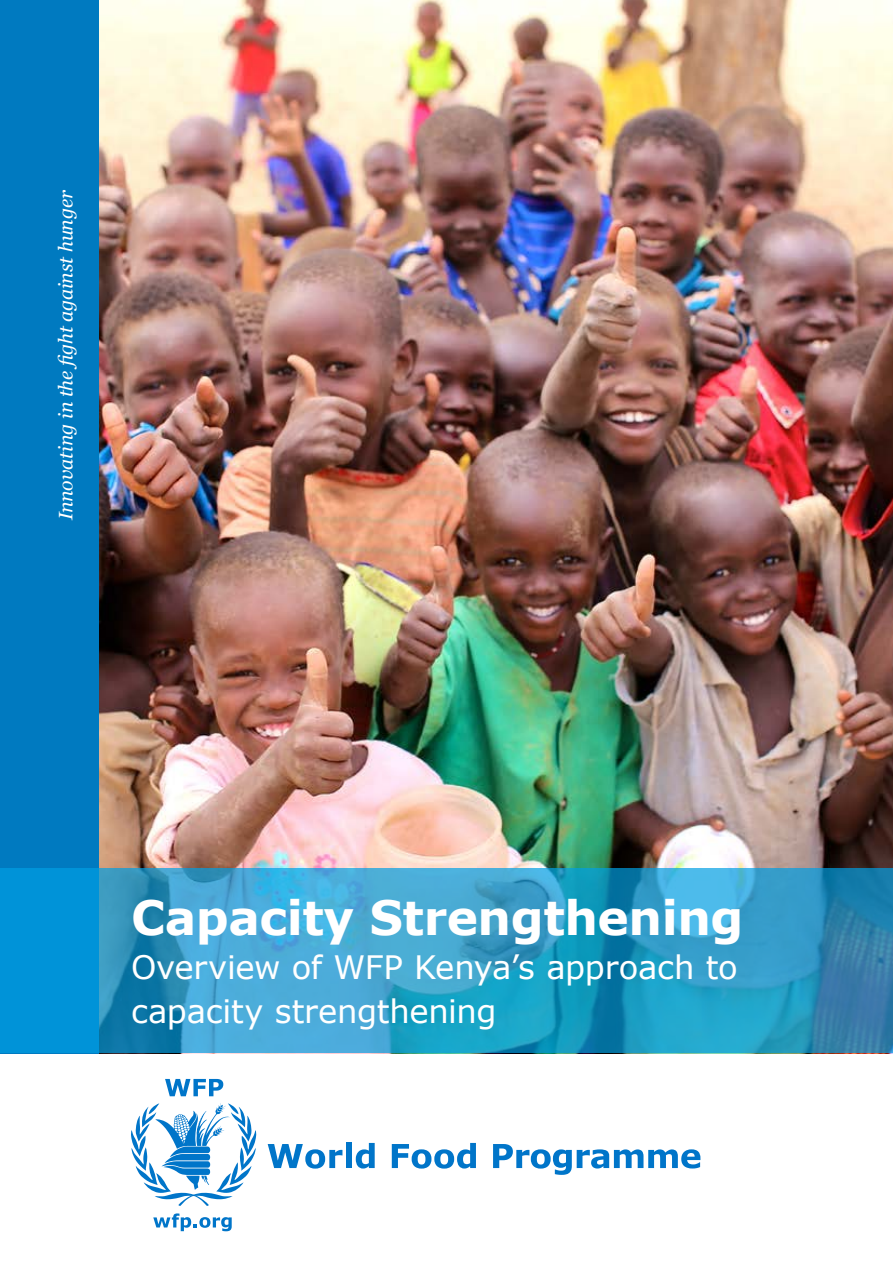
<style>
.page{position:relative;width:893px;height:1263px;background:#fff}
.page>*{position:absolute;margin:0;border:0;box-sizing:border-box;transform-origin:0 0}
.t1{font:700 47.25px "Verdana";letter-spacing:-.01em;color:#fff}
.t2{font:32.25px/44px "Verdana";letter-spacing:-.01em;color:#fff}
.t3{font:italic 19.5px "Georgia";letter-spacing:-.01em;color:#fff}
</style>
<div class="page">
<img style="left:99px;top:0;width:794px;height:868px">
<div style="left:0;top:0;width:99px;height:1053px;background:#007ac0"></div>
<svg style="left:0;top:868px;width:893px;height:185px;background:#2c9bc8"></svg>
<svg style="left:131px;top:1103px;width:125px;height:103px"></svg>
<svg style="left:165px;top:1079px;width:58px;height:17px"></svg>
<svg style="left:153px;top:1213px;width:79px;height:18px"></svg>
<svg style="left:268px;top:1144px;width:74px;height:24px"></svg>
<div style="left:346px;top:1143px;width:6px;height:25px;background:#0075c9"></div>
<svg style="left:356px;top:1143px;width:19px;height:25px"></svg>
<svg style="left:392px;top:1143px;width:84px;height:25px"></svg>
<svg style="left:493px;top:1144px;width:207px;height:31px"></svg>
<p class="t3" style="left:52px;top:520px;width:331px;rotate:-90deg">Innovating in the fight against hunger</p>
<h1 class="t1" style="left:131px;top:885px;width:614px">Capacity Strengthening</h1>
<p class="t2" style="left:131px;top:945px;width:608px">Overview of WFP Kenya’s approach to capacity strengthening</p>
</div>
